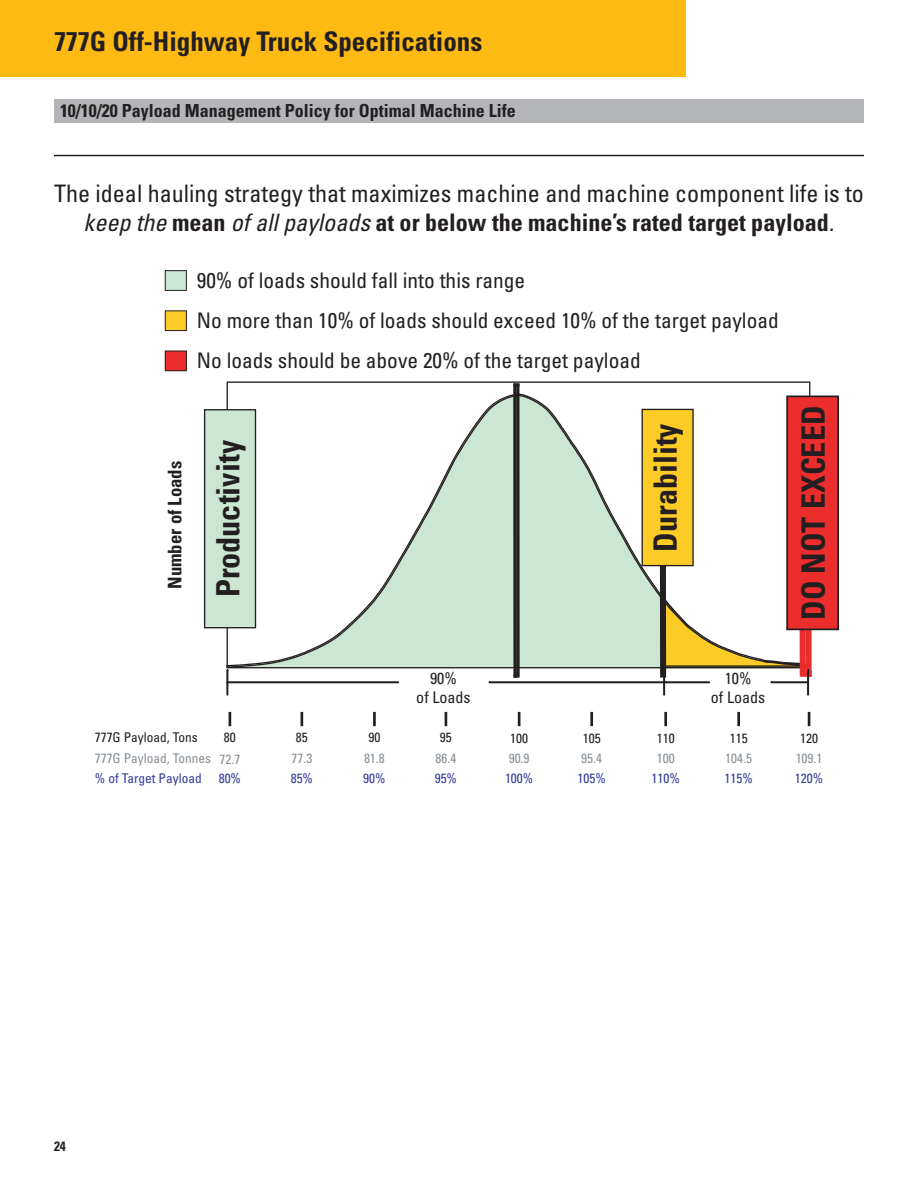
<style>
.page{position:relative;width:918px;height:1188px;background:#fff}
.page>*{position:absolute;margin:0;border:0;box-sizing:border-box;transform-origin:0 0}
.t1{font:700 condensed 32.1px "Univers LT Std";color:#231f20}
.t2{font:700 condensed 27px "Univers LT Std";color:#231f20}
.t3{font:condensed 24.15px "Univers LT Std";color:#231f20}
.t4{font:700 condensed 24.15px "Univers LT Std";color:#231f20}
.t5{font:condensed 21.45px/40.2px "Univers LT Std";color:#231f20}
.t6{font:700 condensed 18.75px "Univers LT Std";color:#231f20}
.t7{font:700 condensed 18px "Univers LT Std";color:#231f20}
.t8{font:condensed 16.05px/19.4px "Univers LT Std";color:#231f20;text-align:center}
.t9{font:700 condensed 13.5px "Univers LT Std";color:#231f20}
.t10{font:condensed 13.35px "Univers LT Std";color:#899096}
.t11{font:condensed 13.35px "Univers LT Std";color:#333b97}
.t12{font:condensed 13.35px "Univers LT Std";color:#231f20}
.s1{font-weight:400;font-style:italic}
</style>
<div class="page">
<div style="left:0;top:0;width:686px;height:76px;background:#fdba12"></div>
<div style="left:54px;top:99px;width:810px;height:24px;background:#b3b5b8"></div>
<hr style="left:54px;top:155px;width:810px;height:1px;background:#231f20">
<svg style="left:229px;top:713px;width:2px;height:12px"></svg>
<svg style="left:301px;top:713px;width:2px;height:12px"></svg>
<svg style="left:373px;top:713px;width:3px;height:12px"></svg>
<svg style="left:445px;top:713px;width:2px;height:12px"></svg>
<svg style="left:518px;top:713px;width:2px;height:12px"></svg>
<svg style="left:590px;top:713px;width:3px;height:12px"></svg>
<svg style="left:664px;top:713px;width:3px;height:12px"></svg>
<svg style="left:737px;top:713px;width:3px;height:12px"></svg>
<svg style="left:808px;top:713px;width:2px;height:12px"></svg>
<div style="left:165px;top:271px;width:21px;height:19px;background:#cbe7d4"></div>
<div style="left:165px;top:270px;width:22px;height:21px;border:1px solid #231f20"></div>
<div style="left:165px;top:311px;width:21px;height:20px;background:#fdcb25"></div>
<div style="left:165px;top:310px;width:22px;height:21px;border:1px solid #231f20"></div>
<div style="left:165px;top:351px;width:21px;height:20px;background:#eb2d2e"></div>
<div style="left:165px;top:351px;width:22px;height:20px;border:1px solid #231f20"></div>
<svg style="left:226px;top:393px;width:262px;height:274px"></svg>
<div style="left:205px;top:410px;width:50px;height:218px;background:#cbe7d4"></div>
<div style="left:204px;top:409px;width:52px;height:219px;border:1px solid #231f20"></div>
<div style="left:800px;top:547px;width:12px;height:130px;border:6px solid #eb2d2e"></div>
<svg style="left:811px;top:630px;width:1px;height:44px"></svg>
<svg style="left:226px;top:668px;width:174px;height:28px"></svg>
<svg style="left:488px;top:382px;width:323px;height:314px"></svg>
<div style="left:787px;top:396px;width:51px;height:233px;background:#eb2d2e"></div>
<div style="left:786px;top:396px;width:53px;height:234px;border:2px solid #231f20"></div>
<h2 class="t2" style="left:54px;top:29px;width:430px">777G Off-Highway Truck Specifications</h2>
<h4 class="t7" style="left:60px;top:102px;width:457px">10/10/20 Payload Management Policy for Optimal Machine Life</h4>
<p class="t3" style="left:54px;top:182px;width:812px">The ideal hauling strategy that maximizes machine and machine component life is to</p>
<p class="t4" style="left:84px;top:211px;width:752px"><span class="s1">keep the</span> mean <span class="s1">of all payloads</span> at or below the machine’s rated target payload<span class="s1">.</span></p>
<p class="t5" style="left:197px;top:262px;width:583px">90% of loads should fall into this range<br>No more than 10% of loads should exceed 10% of the target payload<br>No loads should be above 20% of the target payload</p>
<p class="t6" style="left:166px;top:589px;width:130px;rotate:-90deg">Number of Loads</p>
<p class="t1" style="left:213px;top:597px;width:159px;rotate:-90deg">Productivity</p>
<p class="t1" style="left:650px;top:552px;width:130px;rotate:-90deg">Durability</p>
<p class="t8" style="left:416px;top:669px;width:56px">90%<br>of Loads</p>
<p class="t8" style="left:711px;top:669px;width:56px">10%<br>of Loads</p>
<p class="t1" style="left:798px;top:620px;width:216px;rotate:-90deg">DO NOT EXCEED</p>
<p class="t12" style="left:95px;top:731px;width:104px">777G Payload, Tons</p>
<p class="t12" style="left:224px;top:731px;width:13px">80</p>
<p class="t12" style="left:296px;top:731px;width:13px">85</p>
<p class="t12" style="left:368px;top:731px;width:13px">90</p>
<p class="t12" style="left:440px;top:731px;width:13px">95</p>
<p class="t12" style="left:510px;top:732px;width:19px">100</p>
<p class="t12" style="left:583px;top:732px;width:19px">105</p>
<p class="t12" style="left:657px;top:732px;width:19px">110</p>
<p class="t12" style="left:730px;top:732px;width:19px">115</p>
<p class="t12" style="left:800px;top:732px;width:19px">120</p>
<p class="t10" style="left:95px;top:752px;width:118px">777G Payload, Tonnes</p>
<p class="t10" style="left:220px;top:753px;width:22px">72.7</p>
<p class="t10" style="left:291px;top:752px;width:22px">77.3</p>
<p class="t10" style="left:364px;top:752px;width:22px">81.8</p>
<p class="t10" style="left:436px;top:752px;width:22px">86.4</p>
<p class="t10" style="left:509px;top:752px;width:22px">90.9</p>
<p class="t10" style="left:581px;top:752px;width:22px">95.4</p>
<p class="t10" style="left:657px;top:752px;width:19px">100</p>
<p class="t10" style="left:725px;top:752px;width:28px">104.5</p>
<p class="t10" style="left:796px;top:752px;width:28px">109.1</p>
<p class="t11" style="left:95px;top:772px;width:108px">% of Target Payload</p>
<p class="t11" style="left:219px;top:772px;width:24px">80%</p>
<p class="t11" style="left:291px;top:772px;width:24px">85%</p>
<p class="t11" style="left:363px;top:772px;width:24px">90%</p>
<p class="t11" style="left:435px;top:772px;width:24px">95%</p>
<p class="t11" style="left:505px;top:772px;width:30px">100%</p>
<p class="t11" style="left:578px;top:772px;width:30px">105%</p>
<p class="t11" style="left:652px;top:772px;width:30px">110%</p>
<p class="t11" style="left:725px;top:772px;width:30px">115%</p>
<p class="t11" style="left:795px;top:772px;width:30px">120%</p>
<p class="t9" style="left:54px;top:1140px;width:13px">24</p>
</div>
